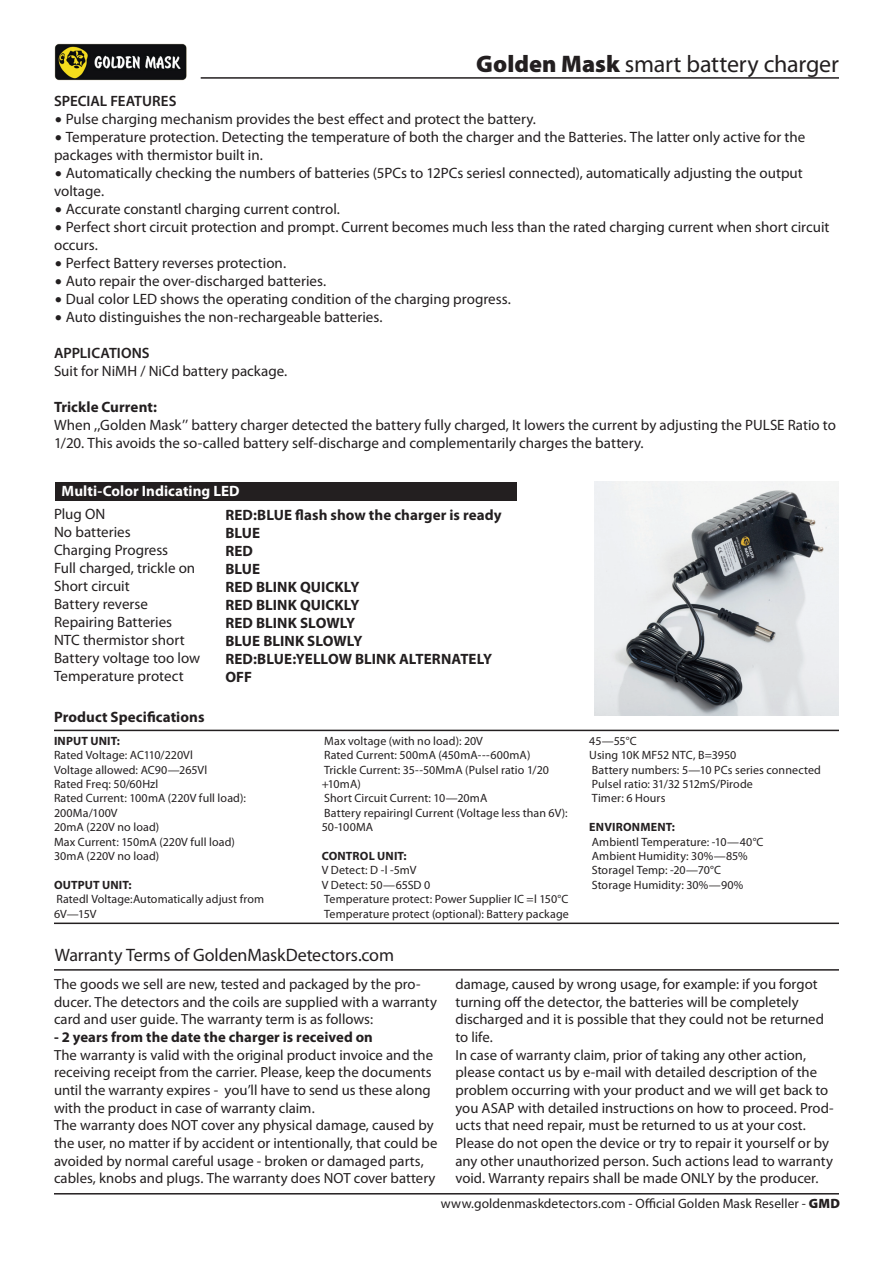
<style>
.page{position:relative;width:893px;height:1263px;background:#fff}
.page>*{position:absolute;margin:0;border:0;box-sizing:border-box;transform-origin:0 0}
.t1{font:24px "Myriad Pro";letter-spacing:-.01em;color:#231f20}
.t2{font:18px "Myriad Pro";letter-spacing:-.005em;color:#231f20}
.t3{font:15px/18px "Myriad Pro";color:#231f20}
.t4{font:700 15px/18px "Myriad Pro";letter-spacing:.005em;color:#231f20}
.t5{font:600 15px "Myriad Pro";color:#231f20}
.t6{font:700 15px "Myriad Pro";letter-spacing:.005em;color:#fff}
.t7{font:14.7px/17.7px "Myriad Pro";color:#231f20}
.t8{font:700 14.7px "Myriad Pro";letter-spacing:.005em;color:#231f20}
.t9{font:13.5px "Myriad Pro";letter-spacing:.005em;color:#231f20}
.t10{font:12px/14.4px "Myriad Pro";letter-spacing:.005em;color:#231f20}
.t11{font:700 12px "Myriad Pro";letter-spacing:.015em;color:#231f20}
.s1{font-weight:900}
.s2{font-family:"Avanti Bulgarian CYR"}
</style>
<div class="page">
<hr style="left:201px;top:77px;width:638px;height:2px;background:#231f20">
<img style="left:54px;top:44px;width:132px;height:36px">
<hr style="left:54px;top:730px;width:785px;height:1px;background:#231f20">
<hr style="left:54px;top:969px;width:785px;height:2px;background:#231f20">
<hr style="left:54px;top:1193px;width:785px;height:1px;background:#231f20">
<hr style="left:54px;top:922px;width:785px;height:2px;background:#231f20">
<div style="left:55px;top:482px;width:462px;height:18px;background:#231f20"></div>
<img style="left:594px;top:482px;width:245px;height:233px">
<h1 class="t1" style="left:476px;top:49px;width:364px"><span class="s1">Golden Mask</span> smart battery charger</h1>
<p class="t5" style="left:54px;top:92px;width:124px">SPECIAL FEATURES</p>
<p class="t3" style="left:54px;top:110px;width:483px"><span class="s2">•</span> Pulse charging mechanism provides the best effect and protect the battery.</p>
<p class="t3" style="left:54px;top:128px;width:753px"><span class="s2">•</span> Temperature protection. Detecting the temperature of both the charger and the Batteries. The latter only active for the packages with thermistor built in.</p>
<p class="t3" style="left:54px;top:164px;width:750px"><span class="s2">•</span> Automatically checking the numbers of batteries (5PCs to 12PCs seriesl connected), automatically adjusting the output voltage.</p>
<p class="t3" style="left:54px;top:200px;width:288px"><span class="s2">•</span> Accurate constantl charging current control.</p>
<p class="t3" style="left:54px;top:218px;width:777px"><span class="s2">•</span> Perfect short circuit protection and prompt. Current becomes much less than the rated charging current when short circuit occurs.</p>
<p class="t3" style="left:54px;top:254px;width:234px"><span class="s2">•</span> Perfect Battery reverses protection.</p>
<p class="t3" style="left:54px;top:272px;width:274px"><span class="s2">•</span> Auto repair the over-discharged batteries.</p>
<p class="t3" style="left:54px;top:290px;width:458px"><span class="s2">•</span> Dual color LED shows the operating condition of the charging progress.</p>
<p class="t3" style="left:54px;top:308px;width:330px"><span class="s2">•</span> Auto distinguishes the non-rechargeable batteries.</p>
<p class="t5" style="left:54px;top:344px;width:97px">APPLICATIONS</p>
<p class="t3" style="left:54px;top:362px;width:235px">Suit for NiMH / NiCd battery package.</p>
<p class="t4" style="left:54px;top:398px;width:104px">Trickle Current:</p>
<p class="t3" style="left:54px;top:416px;width:783px">When ,,Golden Mask’’ battery charger detected the battery fully charged, It lowers the current by adjusting the PULSE Ratio to<br>1/20. This avoids the so-called battery self-discharge and complementarily charges the battery.</p>
<p class="t6" style="left:62px;top:481px;width:180px">Multi-Color Indicating LED</p>
<p class="t3" style="left:54px;top:505px;width:148px">Plug ON<br>No batteries<br>Charging Progress<br>Full charged, trickle on<br>Short circuit<br>Battery reverse<br>Repairing Batteries<br>NTC thermistor short<br>Battery voltage too low<br>Temperature protect</p>
<p class="t4" style="left:225px;top:505px;width:278px">RED:BLUE flash show the charger is ready<br>BLUE<br>RED<br>BLUE<br>RED BLINK QUICKLY<br>RED BLINK QUICKLY<br>RED BLINK SLOWLY<br>BLUE BLINK SLOWLY<br>RED:BLUE:YELLOW BLINK ALTERNATELY<br>OFF</p>
<p class="t4" style="left:54px;top:707px;width:152px">Product Specifications</p>
<p class="t11" style="left:54px;top:733px;width:67px">INPUT UNIT:</p>
<p class="t10" style="left:54px;top:748px;width:193px">Rated Voltage: AC110/220Vl<br>Voltage allowed: AC90—265Vl<br>Rated Freq: 50/60Hzl<br>Rated Current: 100mA (220V full load):<br>200Ma/100V<br>20mA (220V no load)<br>Max Current: 150mA (220V full load)<br>30mA (220V no load)</p>
<p class="t11" style="left:54px;top:877px;width:79px">OUTPUT UNIT:</p>
<p class="t10" style="left:54px;top:892px;width:212px">Ratedl Voltage:Automatically adjust from<br>6V—15V</p>
<p class="t10" style="left:322px;top:733px;width:248px">Max voltage (with no load): 20V<br>Rated Current: 500mA (450mA---600mA)<br>Trickle Current: 35--50MmA (Pulsel ratio 1/20 +10mA)<br>Short Circuit Current: 10—20mA<br>Battery repairingl Current (Voltage less than 6V):<br>50-100MA</p>
<p class="t11" style="left:322px;top:848px;width:87px">CONTROL UNIT:</p>
<p class="t10" style="left:322px;top:863px;width:249px">V Detect: D -l -5mV<br>V Detect: 50—65SD 0<br>Temperature protect: Power Supplier IC =l 150°C Temperature protect (optional): Battery package</p>
<p class="t2" style="left:55px;top:944px;width:341px">Warranty Terms of GoldenMaskDetectors.com</p>
<p class="t10" style="left:589px;top:733px;width:233px">45—55°C<br>Using 10K MF52 NTC, B=3950<br>Battery numbers: 5—10 PCs series connected<br>Pulsel ratio: 31/32 512mS/Pirode<br>Timer: 6 Hours</p>
<p class="t11" style="left:589px;top:819px;width:87px">ENVIRONMENT:</p>
<p class="t10" style="left:592px;top:834px;width:173px">Ambientl Temperature: -10—40°C<br>Ambient Humidity: 30%—85%<br>Storagel Temp: -20—70°C<br>Storage Humidity: 30%—90%</p>
<p class="t7" style="left:54px;top:975px;width:385px">The goods we sell are new, tested and packaged by the pro&shy;ducer. The detectors and the coils are supplied with a warranty card and user guide. The warranty term is as follows:</p>
<p class="t8" style="left:54px;top:1027px;width:320px">- 2 years from the date the charger is received on</p>
<p class="t7" style="left:54px;top:1046px;width:385px">The warranty is valid with the original product invoice and the receiving receipt from the carrier. Please, keep the documents until the warranty expires - you’ll have to send us these along with the product in case of warranty claim.<br>The warranty does NOT cover any physical damage, caused by the user, no matter if by accident or intentionally, that could be avoided by normal careful usage - broken or damaged parts, cables, knobs and plugs. The warranty does NOT cover battery</p>
<p class="t7" style="left:455px;top:975px;width:380px">damage, caused by wrong usage, for example: if you forgot turning off the detector, the batteries will be completely discharged and it is possible that they could not be returned to life.<br>In case of warranty claim, prior of taking any other action, please contact us by e-mail with detailed description of the problem occurring with your product and we will get back to you ASAP with detailed instructions on how to proceed. Prod&shy;ucts that need repair, must be returned to us at your cost.<br>Please do not open the device or try to repair it yourself or by any other unauthorized person. Such actions lead to warranty void. Warranty repairs shall be made ONLY by the producer.</p>
<p class="t9" style="left:441px;top:1195px;width:400px">www.goldenmaskdetectors.com - Official Golden Mask Reseller - <span class="s1">GMD</span></p>
</div>
